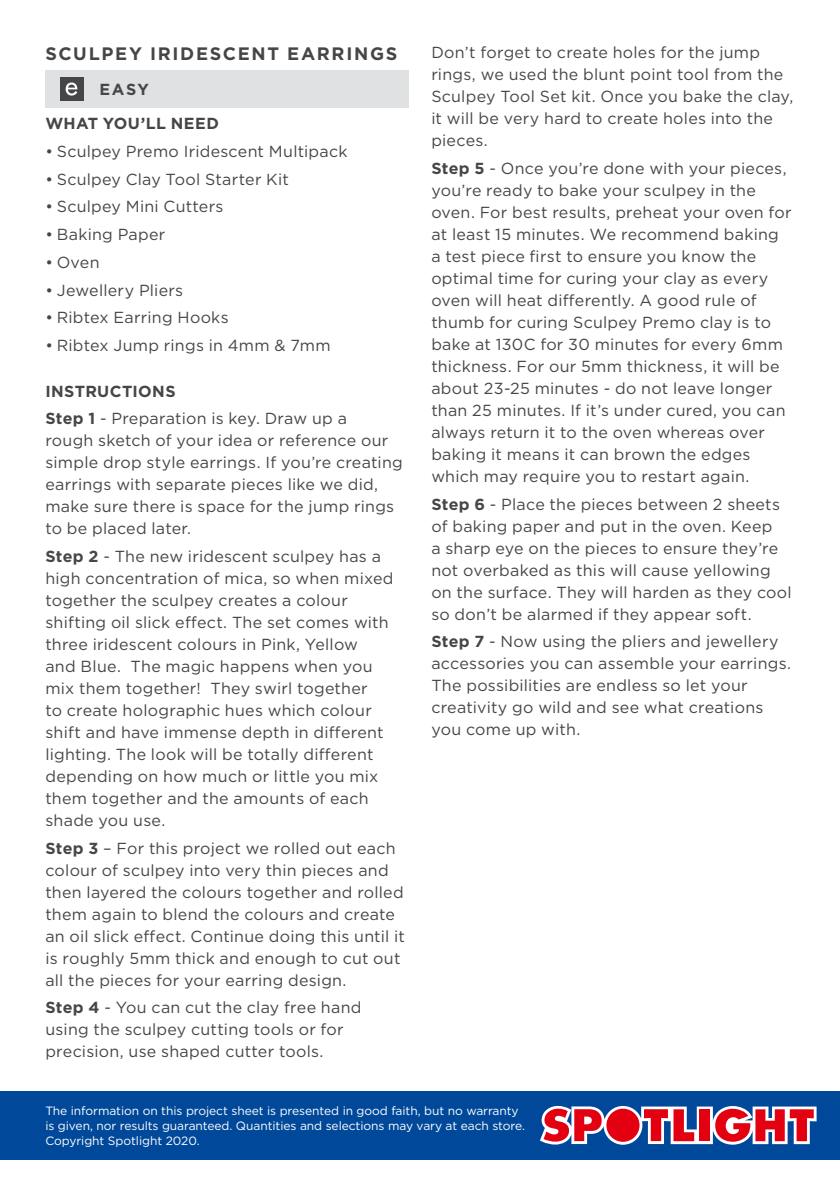
<style>
.page{position:relative;width:840px;height:1191px;background:#fff}
.page>*{position:absolute;margin:0;border:0;box-sizing:border-box;transform-origin:0 0}
.t1{font:700 18px "Gotham";letter-spacing:.095em;color:#464648}
.t2{font:16px/22px "Gotham";letter-spacing:.015em;color:#464648}
.t3{font:700 16px "Gotham";letter-spacing:.025em;color:#464648}
.t4{font:12px/15px "Gotham";letter-spacing:-.005em;color:#fff}
.s1{font-weight:700}
</style>
<div class="page">
<div style="left:45px;top:70px;width:363px;height:38px;background:#e0e1e2"></div>
<div style="left:60px;top:77px;width:23px;height:24px;background:#464648"></div>
<svg style="left:66px;top:82px;width:11px;height:14px"></svg>
<div style="left:0;top:1090px;width:839px;height:69px;background:#00499a"></div>
<svg style="left:540px;top:1106px;width:276px;height:38px;background:#c16178"></svg>
<p class="t1" style="left:45px;top:41px;width:353px">SCULPEY IRIDESCENT EARRINGS</p>
<p class="t3" style="left:99px;top:79px;width:51px">EASY</p>
<p class="t3" style="left:45px;top:113px;width:175px">WHAT YOU’LL NEED</p>
<p class="t2" style="left:45px;top:140px;width:303px">• Sculpey Premo Iridescent Multipack</p>
<p class="t2" style="left:45px;top:168px;width:245px">• Sculpey Clay Tool Starter Kit</p>
<p class="t2" style="left:45px;top:195px;width:179px">• Sculpey Mini Cutters</p>
<p class="t2" style="left:45px;top:223px;width:121px">• Baking Paper</p>
<p class="t2" style="left:45px;top:251px;width:56px">• Oven</p>
<p class="t2" style="left:45px;top:278px;width:139px">• Jewellery Pliers</p>
<p class="t2" style="left:45px;top:306px;width:185px">• Ribtex Earring Hooks</p>
<p class="t2" style="left:45px;top:334px;width:286px">• Ribtex Jump rings in 4mm &amp; 7mm</p>
<p class="t2" style="left:45px;top:377px;width:303px;line-height:27.6px"><span class="s1">INSTRUCTIONS<br>Step 1</span> - Preparation is key. Draw up a</p>
<p class="t2" style="left:45px;top:429px;width:358px">rough sketch of your idea or reference our simple drop style earrings. If you’re creating earrings with separate pieces like we did, make sure there is space for the jump rings to be placed later.</p>
<p class="t2" style="left:45px;top:545px;width:349px"><span class="s1">Step 2</span> - The new iridescent sculpey has a high concentration of mica, so when mixed together the sculpey creates a colour shifting oil slick effect. The set comes with three iridescent colours in Pink, Yellow<br>and Blue. The magic happens when you mix them together! They swirl together<br>to create holographic hues which colour shift and have immense depth in different lighting. The look will be totally different depending on how much or little you mix them together and the amounts of each shade you use.</p>
<p class="t2" style="left:45px;top:836px;width:361px"><span class="s1">Step 3</span> – For this project we rolled out each colour of sculpey into very thin pieces and then layered the colours together and rolled them again to blend the colours and create an oil slick effect. Continue doing this until it is roughly 5mm thick and enough to cut out all the pieces for your earring design.</p>
<p class="t2" style="left:45px;top:996px;width:317px"><span class="s1">Step 4</span> - You can cut the clay free hand using the sculpey cutting tools or for precision, use shaped cutter tools.</p>
<p class="t2" style="left:431px;top:41px;width:363px">Don’t forget to create holes for the jump rings, we used the blunt point tool from the Sculpey Tool Set kit. Once you bake the clay, it will be very hard to create holes into the pieces.</p>
<p class="t2" style="left:431px;top:157px;width:362px"><span class="s1">Step 5</span> - Once you’re done with your pieces, you’re ready to bake your sculpey in the oven. For best results, preheat your oven for at least 15 minutes. We recommend baking a test piece first to ensure you know the optimal time for curing your clay as every oven will heat differently. A good rule of thumb for curing Sculpey Premo clay is to bake at 130C for 30 minutes for every 6mm thickness. For our 5mm thickness, it will be about 23-25 minutes - do not leave longer than 25 minutes. If it’s under cured, you can always return it to the oven whereas over baking it means it can brown the edges which may require you to restart again.</p>
<p class="t2" style="left:431px;top:492px;width:361px"><span class="s1">Step 6</span> - Place the pieces between 2 sheets of baking paper and put in the oven. Keep<br>a sharp eye on the pieces to ensure they’re not overbaked as this will cause yellowing on the surface. They will harden as they cool so don’t be alarmed if they appear soft.</p>
<p class="t2" style="left:431px;top:630px;width:361px"><span class="s1">Step 7</span> - Now using the pliers and jewellery accessories you can assemble your earrings.<br>The possibilities are endless so let your creativity go wild and see what creations you come up with.</p>
<p class="t4" style="left:45px;top:1103px;width:481px">The information on this project sheet is presented in good faith, but no warranty is given, nor results guaranteed. Quantities and selections may vary at each store.<br>Copyright Spotlight 2020.</p>
</div>
